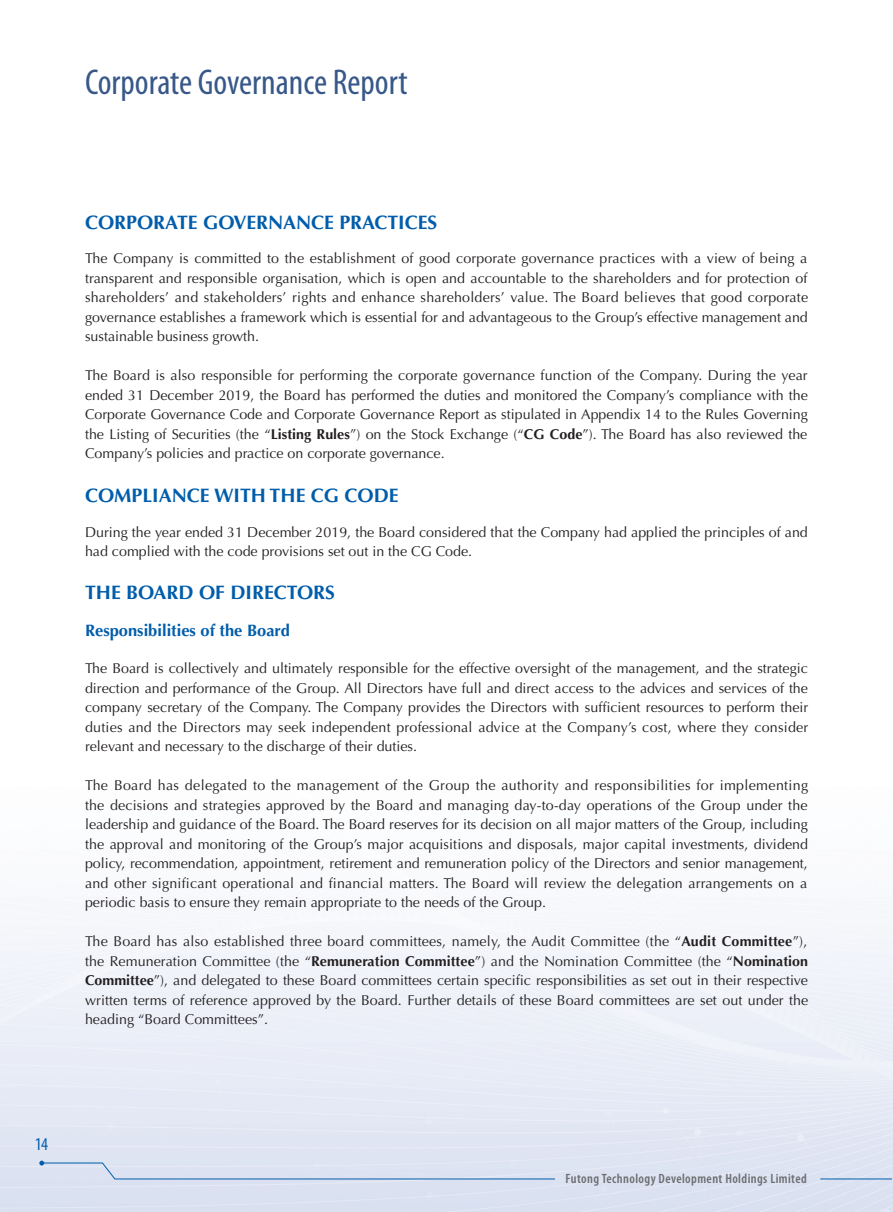
<style>
.page{position:relative;width:893px;height:1212px;background:#fff}
.page>*{position:absolute;margin:0;border:0;box-sizing:border-box;transform-origin:0 0}
.t1{font:condensed 36px "Myriad Pro";color:#385889}
.t2{font:700 19.5px "Optima LT Std";color:#015dab}
.t3{font:condensed 18px "Myriad Pro";color:#015dab}
.t4{font:700 16.5px "Optima LT Std";color:#015dab}
.t5{font:14.25px/19.5px "Optima LT Std";color:#231f20;text-align:justify}
.t6{font:600 condensed 13.5px "Myriad Pro";letter-spacing:.03em;color:#6c6d70}
.s1{font-weight:700}
</style>
<div class="page">
<svg style="left:39px;top:1160px;width:517px;height:20px;background:#d1dced"></svg>
<hr style="left:820px;top:1178px;width:72px;height:1px;background:#015dab">
<h1 class="t1" style="left:85px;top:60px;width:324px">Corporate Governance Report</h1>
<h2 class="t2" style="left:85px;top:211px;width:354px">CORPORATE GOVERNANCE PRACTI CES</h2>
<p class="t5" style="left:85px;top:249px;width:725px">The Company is committed to the establishment of good corporate governance practices with a view of being a transparent and responsible organisation, which is open and accountable to the shareholders and for protection of shareholders’ and stakeholders’ rights and enhance shareholders’ value. The Board believes that good corporate governance establishes a framework which is essential for and advantageous to the Group’s effective management and sustainable business growth.</p>
<p class="t5" style="left:85px;top:366px;width:724px">The Board is also responsible for performing the corporate governance function of the Company. During the year ended 31 December 2019, the Board has performed the duties and monitored the Company’s compliance with the Corporate Governance Code and Corporate Governance Report as stipulated in Appendix 14 to the Rules Governing the Listing of Securities (the “<span class="s1">Listing Rules</span>”) on the Stock Exchange (“<span class="s1">CG Code</span>”). The Board has also reviewed the Company’s policies and practice on corporate governance.</p>
<h2 class="t2" style="left:85px;top:484px;width:315px">COMPLIANCE WITH THE CG CODE</h2>
<p class="t5" style="left:85px;top:522px;width:724px">During the year ended 31 December 2019, the Board considered that the Company had applied the principles of and had complied with the code provisions set out in the CG Code.</p>
<h2 class="t2" style="left:85px;top:581px;width:251px">THE BOARD OF DI RECTORS</h2>
<p class="t4" style="left:85px;top:621px;width:206px">Responsibilities of the Board</p>
<p class="t5" style="left:85px;top:659px;width:725px">The Board is collectively and ultimately responsible for the effective oversight of the management, and the strategic direction and performance of the Group. All Directors have full and direct access to the advices and services of the company secretary of the Company. The Company provides the Directors with sufficient resources to perform their duties and the Directors may seek independent professional advice at the Company’s cost, where they consider relevant and necessary to the discharge of their duties.</p>
<p class="t5" style="left:85px;top:776px;width:725px">The Board has delegated to the management of the Group the authority and responsibilities for implementing the decisions and strategies approved by the Board and managing day-to-day operations of the Group under the leadership and guidance of the Board. The Board reserves for its decision on all major matters of the Group, including the approval and monitoring of the Group’s major acquisitions and disposals, major capital investments, dividend policy, recommendation, appointment, retirement and remuneration policy of the Directors and senior management, and other significant operational and financial matters. The Board will review the delegation arrangements on a periodic basis to ensure they remain appropriate to the needs of the Group.</p>
<p class="t5" style="left:85px;top:932px;width:725px">The Board has also established three board committees, namely, the Audit Committee (the “<span class="s1">Audit Committee</span>”), the Remuneration Committee (the “<span class="s1">Remuneration Committee</span>”) and the Nomination Committee (the “<span class="s1">Nomination Committee</span>”), and delegated to these Board committees certain specific responsibilities as set out in their respective written terms of reference approved by the Board. Further details of these Board committees are set out under the heading “Board Committees”.</p>
<p class="t3" style="left:35px;top:1133px;width:14px">14</p>
<p class="t6" style="left:566px;top:1170px;width:243px">Futong Technology Development Holdings Limited</p>
</div>
